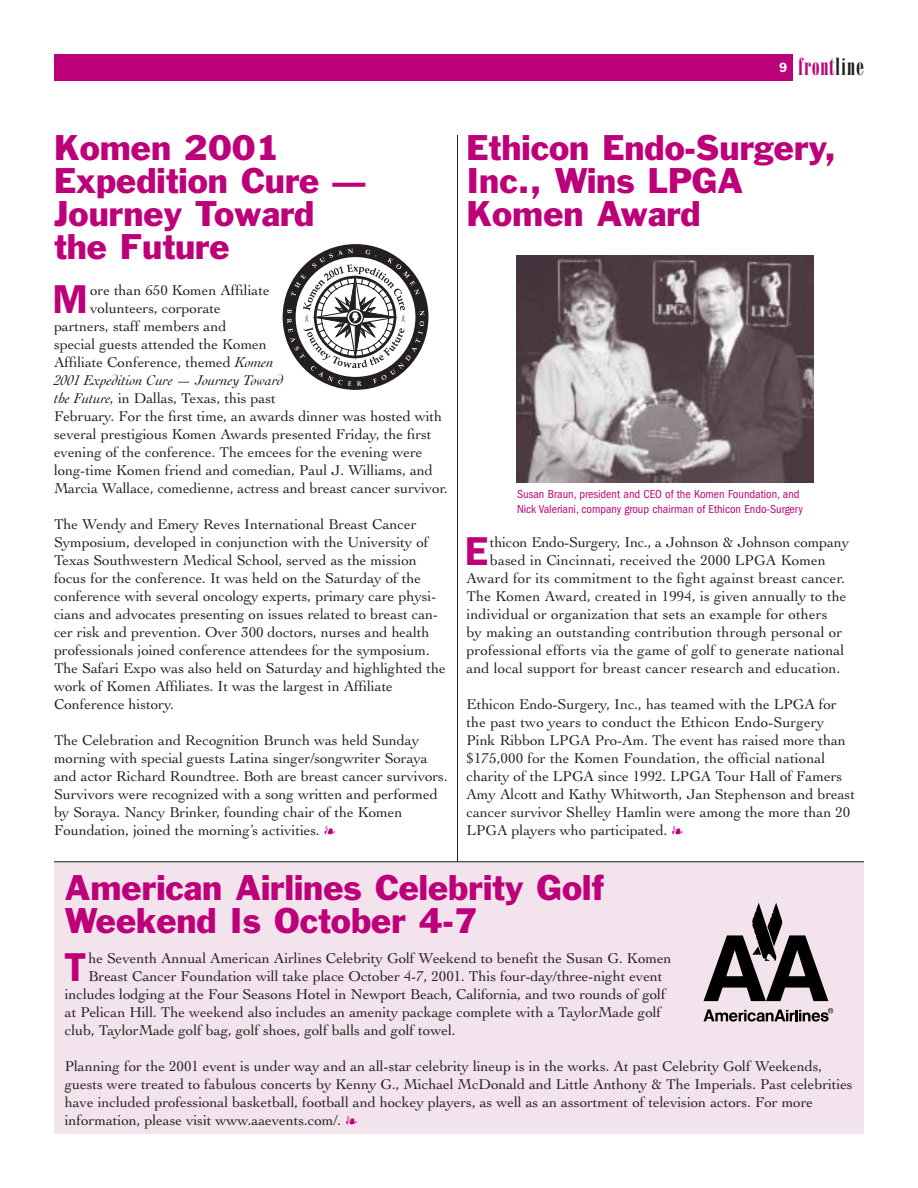
<style>
.page{position:relative;width:918px;height:1188px;background:#fff}
.page>*{position:absolute;margin:0;border:0;box-sizing:border-box;transform-origin:0 0}
.t1{font:600 40.5px "Franklin Gothic";color:#bd0079}
.t2{font:33px/33px "Franklin Gothic";color:#bd0079}
.t3{font:24px "Bodoni Poster Compressed";letter-spacing:.03em;color:#bd0079}
.t4{font:15px/18px "Cochin";letter-spacing:-.005em;color:#231f1f}
.t5{font:italic 15px "Cochin";letter-spacing:-.005em;color:#231f1f}
.t6{font:condensed 12px/15px "Franklin Gothic";color:#bd0079}
.s1{font-family:"Franklin Gothic";font-weight:600;font-size:13.5px;color:#fff}
.s2{color:#231f1f}
.s3{font-style:italic}
</style>
<div class="page">
<div style="left:54px;top:862px;width:810px;height:272px;background:#f3e3ec"></div>
<div style="left:54px;top:54px;width:739px;height:27px;background:#bd0079"></div>
<svg style="left:283px;top:244px;width:145px;height:146px"></svg>
<img style="left:517px;top:256px;width:297px;height:226px">
<hr style="left:54px;top:862px;width:810px;height:1px;background:#231f1f">
<hr style="left:457px;top:135px;width:1px;height:727px;background:#231f1f">
<svg style="left:704px;top:903px;width:124px;height:98px"></svg>
<svg style="left:704px;top:1008px;width:129px;height:14px"></svg>
<h3 class="t3" style="left:779px;top:58px;width:86px"><span class="s1">9</span> front<span class="s2">line</span></h3>
<h2 class="t2" style="left:54px;top:134px;width:313px">Komen 2001<br>Expedition Cure —<br>Journey Toward the Future</h2>
<h2 class="t2" style="left:466px;top:134px;width:371px">Ethicon Endo-Surgery,<br>Inc., Wins LPGA<br>Komen Award</h2>
<h1 class="t1" style="left:52px;top:285px;width:37px">M</h1>
<p class="t4" style="left:90px;top:283px;width:181px">ore than 650 Komen Affiliate</p>
<p class="t4" style="left:90px;top:301px;width:132px">volunteers, corporate</p>
<p class="t4" style="left:54px;top:319px;width:174px">partners, staff members and</p>
<p class="t4" style="left:54px;top:337px;width:214px">special guests attended the Komen</p>
<p class="t4" style="left:54px;top:355px;width:221px">Affiliate Conference, themed <span class="s3">Komen</span></p>
<p class="t5" style="left:54px;top:374px;width:231px">2001 Expedition Cure — Journey Toward</p>
<p class="t4" style="left:54px;top:391px;width:223px"><span class="s3">the Future,</span> in Dallas, Texas, this past</p>
<p class="t4" style="left:54px;top:409px;width:390px">February. For the first time, an awards dinner was hosted with</p>
<p class="t4" style="left:54px;top:427px;width:379px">several prestigious Komen Awards presented Friday, the first</p>
<p class="t4" style="left:54px;top:445px;width:370px">evening of the conference. The emcees for the evening were</p>
<p class="t4" style="left:54px;top:463px;width:381px">long-time Komen friend and comedian, Paul J. Williams, and</p>
<p class="t4" style="left:54px;top:481px;width:395px">Marcia Wallace, comedienne, actress and breast cancer survivor.</p>
<p class="t4" style="left:54px;top:517px;width:393px">The Wendy and Emery Reves International Breast Cancer Symposium, developed in conjunction with the University of Texas Southwestern Medical School, served as the mission focus for the conference. It was held on the Saturday of the conference with several oncology experts, primary care physi&shy;cians and advocates presenting on issues related to breast can&shy;cer risk and prevention. Over 300 doctors, nurses and health professionals joined conference attendees for the symposium.<br>The Safari Expo was also held on Saturday and highlighted the work of Komen Affiliates. It was the largest in Affiliate Conference history.</p>
<p class="t4" style="left:54px;top:733px;width:395px">The Celebration and Recognition Brunch was held Sunday morning with special guests Latina singer/songwriter Soraya and actor Richard Roundtree. Both are breast cancer survivors.<br>Survivors were recognized with a song written and performed by Soraya. Nancy Brinker, founding chair of the Komen Foundation, joined the morning’s activities.</p>
<p class="t6" style="left:517px;top:487px;width:287px">Susan Braun, president and CEO of the Komen Foundation, and<br>Nick Valeriani, company group chairman of Ethicon Endo-Surgery</p>
<h1 class="t1" style="left:465px;top:537px;width:25px">E</h1>
<p class="t4" style="left:490px;top:535px;width:361px">thicon Endo-Surgery, Inc., a Johnson &amp; Johnson company</p>
<p class="t4" style="left:490px;top:553px;width:338px">based in Cincinnati, received the 2000 LPGA Komen</p>
<p class="t4" style="left:466px;top:571px;width:380px">Award for its commitment to the fight against breast cancer.</p>
<p class="t4" style="left:466px;top:589px;width:382px">The Komen Award, created in 1994, is given annually to the</p>
<p class="t4" style="left:466px;top:607px;width:363px">individual or organization that sets an example for others</p>
<p class="t4" style="left:466px;top:625px;width:377px">by making an outstanding contribution through personal or</p>
<p class="t4" style="left:466px;top:643px;width:379px">professional efforts via the game of golf to generate national</p>
<p class="t4" style="left:466px;top:661px;width:376px">and local support for breast cancer research and education.</p>
<p class="t4" style="left:466px;top:697px;width:390px">Ethicon Endo-Surgery, Inc., has teamed with the LPGA for the past two years to conduct the Ethicon Endo-Surgery Pink Ribbon LPGA Pro-Am. The event has raised more than $175,000 for the Komen Foundation, the official national charity of the LPGA since 1992. LPGA Tour Hall of Famers Amy Alcott and Kathy Whitworth, Jan Stephenson and breast cancer survivor Shelley Hamlin were among the more than 20<br>LPGA players who participated.</p>
<h2 class="t2" style="left:65px;top:873px;width:541px">American Airlines Celebrity Golf<br>Weekend Is October 4-7</h2>
<h1 class="t1" style="left:65px;top:953px;width:23px">T</h1>
<p class="t4" style="left:88px;top:950px;width:585px">he Seventh Annual American Airlines Celebrity Golf Weekend to benefit the Susan G. Komen</p>
<p class="t4" style="left:88px;top:968px;width:576px">Breast Cancer Foundation will take place October 4-7, 2001. This four-day/three-night event</p>
<p class="t4" style="left:65px;top:986px;width:603px">includes lodging at the Four Seasons Hotel in Newport Beach, California, and two rounds of golf</p>
<p class="t4" style="left:65px;top:1004px;width:598px">at Pelican Hill. The weekend also includes an amenity package complete with a TaylorMade golf</p>
<p class="t4" style="left:65px;top:1022px;width:392px">club, TaylorMade golf bag, golf shoes, golf balls and golf towel.</p>
<p class="t4" style="left:65px;top:1058px;width:790px">Planning for the 2001 event is under way and an all-star celebrity lineup is in the works. At past Celebrity Golf Weekends, guests were treated to fabulous concerts by Kenny G., Michael McDonald and Little Anthony &amp; The Imperials. Past celebrities have included professional basketball, football and hockey players, as well as an assortment of television actors. For more information, please visit www.aaevents.com/.</p>
</div>
